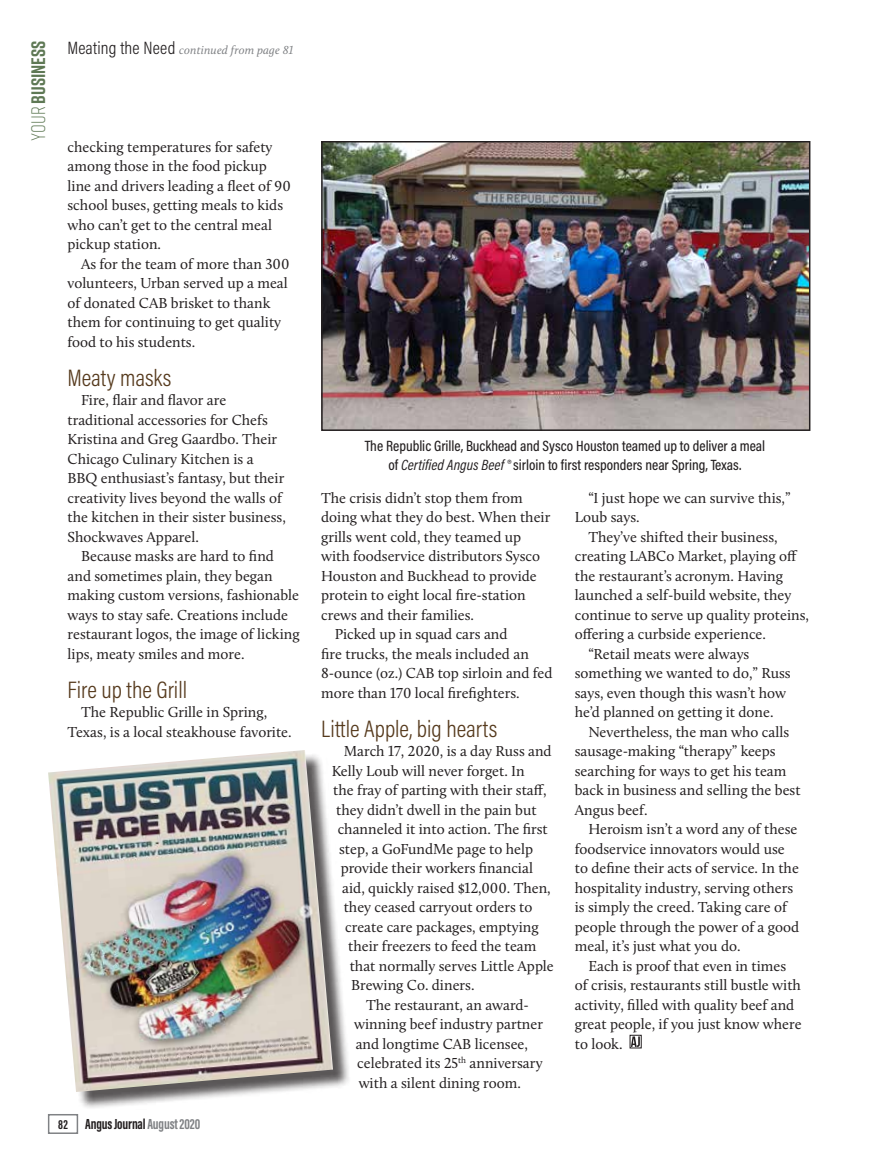
<style>
.page{position:relative;width:878px;height:1168px;background:#fff}
.page>*{position:absolute;margin:0;border:0;box-sizing:border-box;transform-origin:0 0}
.subhead-new{font:300 24px "Acumin Pro Cond";color:#563a1d}
.t1{font:700 19.5px "Rift";letter-spacing:.005em;color:#5e7854}
.Body_Text{font:15px/19.5px "Calluna";color:#231f20}
.photo_caption{font:500 15px/19.5px "Acumin Pro Cond";color:#231f20;text-align:center}
.t2{font:700 15px "Acumin Pro Extra Cond";letter-spacing:-.01em;color:#231f20}
.Continued_From_line{font:italic 12px "Calluna";letter-spacing:.01em;color:#808285}
.s1{font-weight:300}
.s2{font-family:"Acumin Pro Cond";font-weight:300;font-style:normal;font-size:18px;color:#231f20}
.s3{font-size:13.5px}
.s4{color:#808285}
.s5{font-weight:400;font-style:italic}
</style>
<div class="page">
<div style="left:629px;top:1035px;width:12px;height:13px;border:1px solid #231f20"></div>
<svg style="left:631px;top:1036px;width:8px;height:11px"></svg>
<img style="left:324px;top:144px;width:483px;height:284px">
<div style="left:321px;top:141px;width:489px;height:290px;border:2px solid #231f20"></div>
<div style="left:51px;top:752px;width:300px;height:358px;background:#231f20;opacity:.75"></div>
<img style="left:48px;top:750px;width:285px;height:342px">
<div style="left:48px;top:1114px;width:30px;height:20px;border:2px solid #808285"></div>
<h2 class="t1" style="left:24px;top:141px;width:102px;rotate:-90deg"><span class="s1">Your</span> Business</h2>
<p class="Continued_From_line" style="left:68px;top:42px;width:227px"><span class="s2">Meating the Need</span> continued from page 81</p>
<p class="Body_Text" style="left:68px;top:137px;width:225px">checking temperatures for safety among those in the food pickup line and drivers leading a fleet of 90 school buses, getting meals to kids who can’t get to the central meal pickup station.</p>
<p class="Body_Text" style="left:68px;top:254px;width:223px;text-indent:14px">As for the team of more than 300 volunteers, Urban served up a meal of donated CAB brisket to thank them for continuing to get quality food to his students.</p>
<p class="subhead-new" style="left:68px;top:362px;width:105px">Meaty masks</p>
<p class="Body_Text" style="left:68px;top:390px;width:220px;text-indent:14px">Fire, flair and flavor are traditional accessories for Chefs<br>Kristina and Greg Gaardbo. Their<br>Chicago Culinary Kitchen is a<br>BBQ enthusiast’s fantasy, but their creativity lives beyond the walls of the kitchen in their sister business,<br>Shockwaves Apparel.</p>
<p class="Body_Text" style="left:68px;top:546px;width:234px;text-indent:14px">Because masks are hard to find and sometimes plain, they began making custom versions, fashionable ways to stay safe. Creations include restaurant logos, the image of licking lips, meaty smiles and more.</p>
<p class="subhead-new" style="left:68px;top:674px;width:121px">Fire up the Grill</p>
<p class="Body_Text" style="left:68px;top:702px;width:226px;text-indent:14px">The Republic Grille in Spring,<br>Texas, is a local steakhouse favorite.</p>
<p class="t2" style="left:58px;top:1115px;width:144px"><span class="s3">82</span> Angus Journal <span class="s4">August 2020</span></p>
<p class="photo_caption" style="left:364px;top:435px;width:402px">The Republic Grille, Buckhead and Sysco Houston teamed up to deliver a meal of <span class="s5">Certified Angus Beef ®</span> sirloin to first responders near Spring, Texas.</p>
<p class="Body_Text" style="left:321px;top:488px;width:231px">The crisis didn’t stop them from doing what they do best. When their grills went cold, they teamed up with foodservice distributors Sysco<br>Houston and Buckhead to provide protein to eight local fire-station crews and their families.</p>
<p class="Body_Text" style="left:321px;top:624px;width:233px;text-indent:14px">Picked up in squad cars and<br>fire trucks, the meals included an<br>8-ounce (oz.) CAB top sirloin and fed more than 170 local firefighters.</p>
<p class="subhead-new" style="left:321px;top:713px;width:177px">Little Apple, big hearts</p>
<p class="Body_Text" style="left:344px;top:741px;width:209px">March 17, 2020, is a day Russ and</p>
<p class="Body_Text" style="left:332px;top:761px;width:195px">Kelly Loub will never forget. In</p>
<p class="Body_Text" style="left:333px;top:780px;width:215px">the fray of parting with their staff,</p>
<p class="Body_Text" style="left:336px;top:800px;width:202px">they didn’t dwell in the pain but</p>
<p class="Body_Text" style="left:338px;top:819px;width:212px">channeled it into action. The first</p>
<p class="Body_Text" style="left:339px;top:839px;width:195px">step, a GoFundMe page to help</p>
<p class="Body_Text" style="left:340px;top:858px;width:194px">provide their workers financial</p>
<p class="Body_Text" style="left:342px;top:878px;width:210px">aid, quickly raised $12,000. Then,</p>
<p class="Body_Text" style="left:344px;top:897px;width:190px">they ceased carryout orders to</p>
<p class="Body_Text" style="left:345px;top:917px;width:195px">create care packages, emptying</p>
<p class="Body_Text" style="left:348px;top:936px;width:190px">their freezers to feed the team</p>
<p class="Body_Text" style="left:350px;top:956px;width:206px">that normally serves Little Apple</p>
<p class="Body_Text" style="left:351px;top:975px;width:125px">Brewing Co. diners.</p>
<p class="Body_Text" style="left:366px;top:995px;width:164px">The restaurant, an award-</p>
<p class="Body_Text" style="left:354px;top:1014px;width:190px">winning beef industry partner</p>
<p class="Body_Text" style="left:356px;top:1034px;width:174px">and longtime CAB licensee,</p>
<p class="Body_Text" style="left:357px;top:1053px;width:187px">celebrated its 25<sup>th</sup> anniversary</p>
<p class="Body_Text" style="left:358px;top:1073px;width:164px">with a silent dining room.</p>
<p class="Body_Text" style="left:574px;top:488px;width:217px;text-indent:14px">“I just hope we can survive this,”<br>Loub says.</p>
<p class="Body_Text" style="left:574px;top:527px;width:236px;text-indent:14px">They’ve shifted their business, creating LABCo Market, playing off the restaurant’s acronym. Having launched a self-build website, they continue to serve up quality proteins, offering a curbside experience.</p>
<p class="Body_Text" style="left:574px;top:644px;width:217px;text-indent:14px">“Retail meats were always something we wanted to do,” Russ says, even though this wasn’t how he’d planned on getting it done.</p>
<p class="Body_Text" style="left:574px;top:722px;width:227px;text-indent:14px">Nevertheless, the man who calls sausage-making “therapy” keeps searching for ways to get his team back in business and selling the best<br>Angus beef.</p>
<p class="Body_Text" style="left:574px;top:819px;width:226px;text-indent:14px">Heroism isn’t a word any of these foodservice innovators would use to define their acts of service. In the hospitality industry, serving others is simply the creed. Taking care of people through the power of a good meal, it’s just what you do.</p>
<p class="Body_Text" style="left:574px;top:956px;width:228px;text-indent:14px">Each is proof that even in times of crisis, restaurants still bustle with activity, filled with quality beef and great people, if you just know where to look.</p>
</div>
